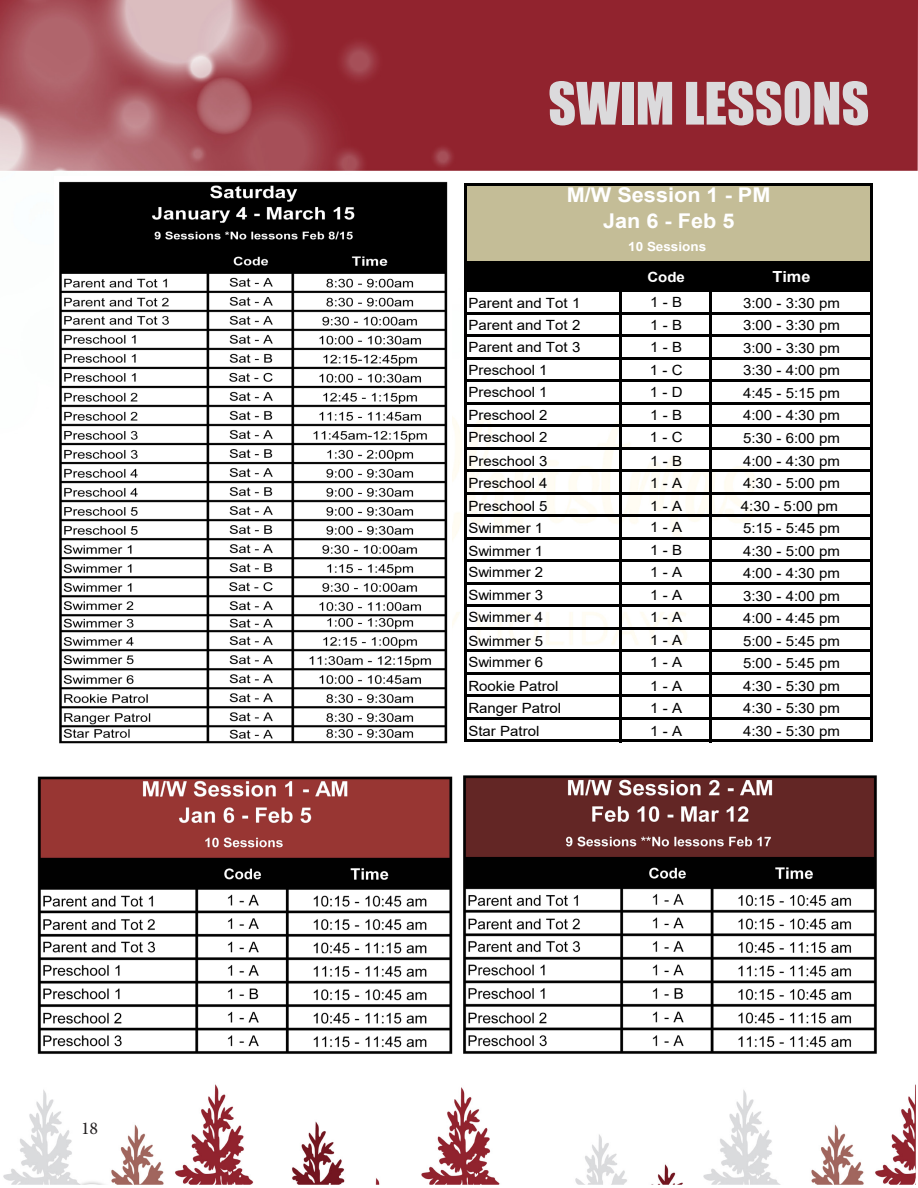
<style>
.page{position:relative;width:918px;height:1188px;background:#fff}
.page>*{position:absolute;margin:0;border:0;box-sizing:border-box;transform-origin:0 0}
.t1{font:54px "Impact";color:#dbdadc}
.t2{font:700 20.4px/25.2px "Arial";color:#fff;text-align:center;scale:1.07 1}
.t3{font:18px "Minion Pro";color:#231f20}
.t4{font:700 15.3px "Arial";color:#fff;scale:1.07 1}
.t5{font:14.1px "Arial";color:#000;scale:1.07 1}
.t6{font:700 14.1px "Arial";color:#fff;scale:1.07 1}
.t7{font:700 12.75px "Arial";color:#fff;scale:1.07 1}
</style>
<div class="page">
<img style="left:0;top:0;width:918px;height:1185px">
<div style="left:466px;top:185px;width:406px;height:78px;background:#c4bd97"></div>
<div style="left:466px;top:263px;width:406px;height:28px;background:#000"></div>
<hr style="left:464px;top:183px;width:3px;height:559px;background:#000">
<hr style="left:870px;top:186px;width:3px;height:556px;background:#000">
<hr style="left:620px;top:264px;width:2px;height:478px;background:#000">
<hr style="left:709px;top:264px;width:3px;height:478px;background:#000">
<hr style="left:467px;top:183px;width:406px;height:3px;background:#000">
<hr style="left:467px;top:261px;width:406px;height:3px;background:#000">
<hr style="left:467px;top:290px;width:406px;height:2px;background:#000">
<hr style="left:467px;top:312px;width:406px;height:3px;background:#000">
<hr style="left:467px;top:335px;width:406px;height:2px;background:#000">
<hr style="left:467px;top:357px;width:406px;height:3px;background:#000">
<hr style="left:467px;top:380px;width:406px;height:2px;background:#000">
<hr style="left:467px;top:402px;width:406px;height:3px;background:#000">
<hr style="left:467px;top:425px;width:406px;height:2px;background:#000">
<hr style="left:467px;top:447px;width:406px;height:3px;background:#000">
<hr style="left:467px;top:470px;width:406px;height:2px;background:#000">
<hr style="left:467px;top:492px;width:406px;height:3px;background:#000">
<hr style="left:467px;top:515px;width:406px;height:2px;background:#000">
<hr style="left:467px;top:537px;width:406px;height:3px;background:#000">
<hr style="left:467px;top:560px;width:406px;height:2px;background:#000">
<hr style="left:467px;top:582px;width:406px;height:3px;background:#000">
<hr style="left:467px;top:605px;width:406px;height:2px;background:#000">
<hr style="left:467px;top:627px;width:406px;height:3px;background:#000">
<hr style="left:467px;top:650px;width:406px;height:2px;background:#000">
<hr style="left:467px;top:672px;width:406px;height:3px;background:#000">
<hr style="left:467px;top:695px;width:406px;height:2px;background:#000">
<hr style="left:467px;top:717px;width:406px;height:3px;background:#000">
<hr style="left:467px;top:740px;width:406px;height:2px;background:#000">
<img style="left:462px;top:768px;width:417px;height:297px">
<img style="left:32px;top:771px;width:430px;height:294px">
<img style="left:54px;top:176px;width:398px;height:573px">
<p class="t3" style="left:81px;top:1116px;width:19px">18</p>
<p class="t1" style="left:548px;top:62px;width:323px">SWIM LESSONS</p>
<p class="t2" style="left:567px;top:183px;width:192px">M/W Session 1 - PM<br>Jan 6 - Feb 5</p>
<p class="t7" style="left:628px;top:238px;width:75px">10 Sessions</p>
<p class="t6" style="left:647px;top:267px;width:36px">Code</p>
<p class="t4" style="left:772px;top:266px;width:37px">Time</p>
<p class="t5" style="left:468px;top:293px;width:106px">Parent and Tot 1</p>
<p class="t5" style="left:650px;top:292px;width:31px">1 - B</p>
<p class="t5" style="left:743px;top:293px;width:92px">3:00 - 3:30 pm</p>
<p class="t5" style="left:468px;top:316px;width:106px">Parent and Tot 2</p>
<p class="t5" style="left:650px;top:315px;width:31px">1 - B</p>
<p class="t5" style="left:743px;top:316px;width:92px">3:00 - 3:30 pm</p>
<p class="t5" style="left:468px;top:337px;width:106px">Parent and Tot 3</p>
<p class="t5" style="left:650px;top:337px;width:31px">1 - B</p>
<p class="t5" style="left:743px;top:338px;width:92px">3:00 - 3:30 pm</p>
<p class="t5" style="left:468px;top:360px;width:75px">Preschool 1</p>
<p class="t5" style="left:650px;top:360px;width:32px">1 - C</p>
<p class="t5" style="left:743px;top:361px;width:92px">3:30 - 4:00 pm</p>
<p class="t5" style="left:468px;top:382px;width:75px">Preschool 1</p>
<p class="t5" style="left:650px;top:382px;width:32px">1 - D</p>
<p class="t5" style="left:743px;top:383px;width:92px">4:45 - 5:15 pm</p>
<p class="t5" style="left:468px;top:406px;width:75px">Preschool 2</p>
<p class="t5" style="left:650px;top:405px;width:31px">1 - B</p>
<p class="t5" style="left:743px;top:406px;width:92px">4:00 - 4:30 pm</p>
<p class="t5" style="left:468px;top:427px;width:75px">Preschool 2</p>
<p class="t5" style="left:650px;top:427px;width:32px">1 - C</p>
<p class="t5" style="left:743px;top:428px;width:92px">5:30 - 6:00 pm</p>
<p class="t5" style="left:468px;top:451px;width:75px">Preschool 3</p>
<p class="t5" style="left:650px;top:451px;width:31px">1 - B</p>
<p class="t5" style="left:743px;top:451px;width:92px">4:00 - 4:30 pm</p>
<p class="t5" style="left:468px;top:473px;width:75px">Preschool 4</p>
<p class="t5" style="left:650px;top:473px;width:31px">1 - A</p>
<p class="t5" style="left:743px;top:473px;width:92px">4:30 - 5:00 pm</p>
<p class="t5" style="left:468px;top:496px;width:75px">Preschool 5</p>
<p class="t5" style="left:650px;top:496px;width:31px">1 - A</p>
<p class="t5" style="left:741px;top:496px;width:92px">4:30 - 5:00 pm</p>
<p class="t5" style="left:468px;top:518px;width:71px">Swimmer 1</p>
<p class="t5" style="left:650px;top:517px;width:31px">1 - A</p>
<p class="t5" style="left:743px;top:518px;width:92px">5:15 - 5:45 pm</p>
<p class="t5" style="left:468px;top:541px;width:71px">Swimmer 1</p>
<p class="t5" style="left:650px;top:540px;width:31px">1 - B</p>
<p class="t5" style="left:743px;top:541px;width:92px">4:30 - 5:00 pm</p>
<p class="t5" style="left:468px;top:562px;width:71px">Swimmer 2</p>
<p class="t5" style="left:650px;top:562px;width:31px">1 - A</p>
<p class="t5" style="left:743px;top:563px;width:92px">4:00 - 4:30 pm</p>
<p class="t5" style="left:468px;top:585px;width:71px">Swimmer 3</p>
<p class="t5" style="left:650px;top:585px;width:31px">1 - A</p>
<p class="t5" style="left:743px;top:586px;width:92px">3:30 - 4:00 pm</p>
<p class="t5" style="left:468px;top:607px;width:71px">Swimmer 4</p>
<p class="t5" style="left:650px;top:607px;width:31px">1 - A</p>
<p class="t5" style="left:743px;top:608px;width:92px">4:00 - 4:45 pm</p>
<p class="t5" style="left:468px;top:631px;width:71px">Swimmer 5</p>
<p class="t5" style="left:650px;top:630px;width:31px">1 - A</p>
<p class="t5" style="left:743px;top:631px;width:92px">5:00 - 5:45 pm</p>
<p class="t5" style="left:468px;top:652px;width:71px">Swimmer 6</p>
<p class="t5" style="left:650px;top:652px;width:31px">1 - A</p>
<p class="t5" style="left:743px;top:653px;width:92px">5:00 - 5:45 pm</p>
<p class="t5" style="left:468px;top:676px;width:86px">Rookie Patrol</p>
<p class="t5" style="left:650px;top:676px;width:31px">1 - A</p>
<p class="t5" style="left:743px;top:676px;width:92px">4:30 - 5:30 pm</p>
<p class="t5" style="left:468px;top:698px;width:88px">Ranger Patrol</p>
<p class="t5" style="left:650px;top:698px;width:31px">1 - A</p>
<p class="t5" style="left:743px;top:698px;width:92px">4:30 - 5:30 pm</p>
<p class="t5" style="left:468px;top:721px;width:68px">Star Patrol</p>
<p class="t5" style="left:650px;top:721px;width:31px">1 - A</p>
<p class="t5" style="left:743px;top:721px;width:92px">4:30 - 5:30 pm</p>
</div>
